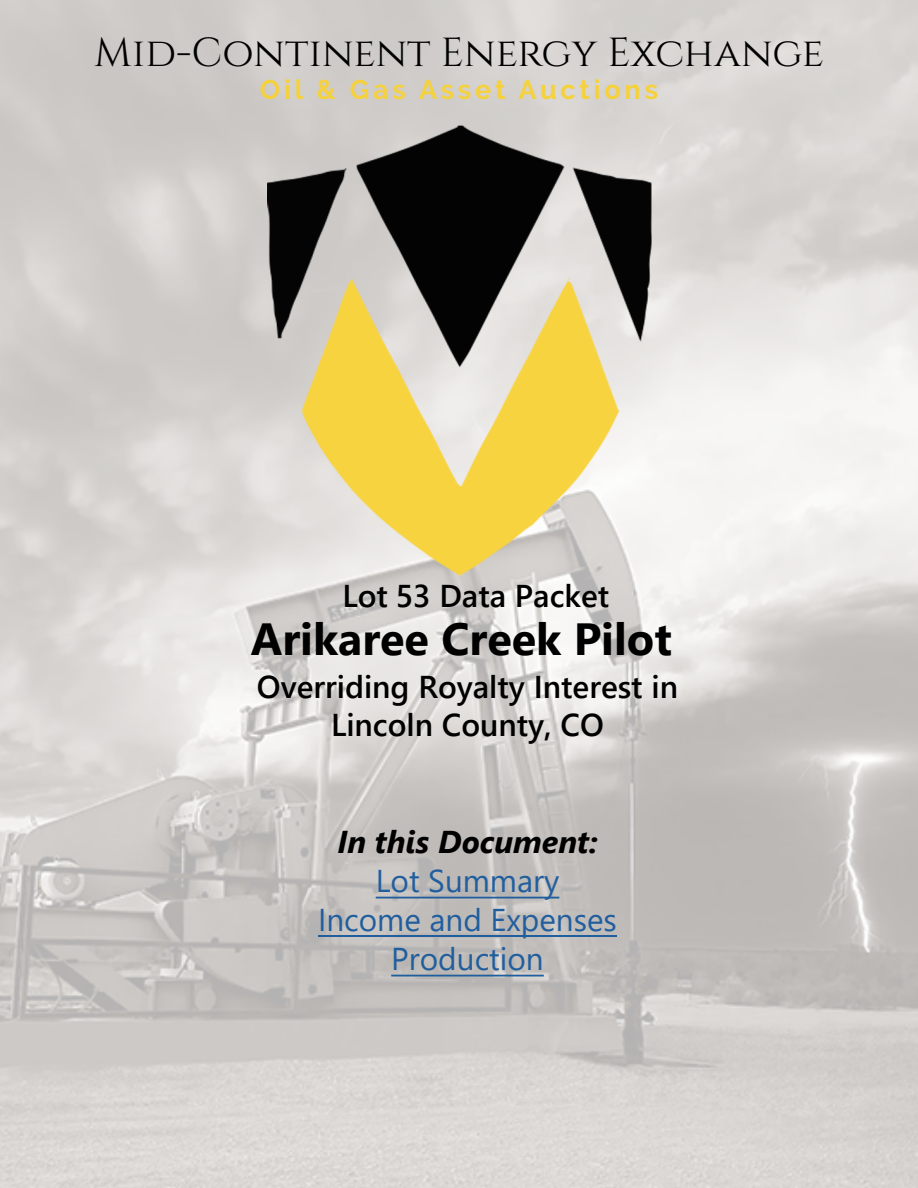
<style>
.page{position:relative;width:918px;height:1188px;background:#fff}
.page>*{position:absolute;margin:0;border:0;box-sizing:border-box;transform-origin:0 0}
.t1{font:700 45px "Segoe UI";color:#000}
.t2{font:40.5px "Cinzel";color:#000}
.t3{font:600 31.5px/37.8px "Segoe UI";color:#000;text-align:center}
.t4{font:31.5px/39px "Segoe UI";color:#215e9e;text-align:center}
.t5{font:italic 700 31.5px "Segoe UI";color:#000}
.t6{font:700 27px "Raleway";letter-spacing:.14em;color:#f6d13e}
</style>
<div class="page">
<img style="left:0;top:0;width:918px;height:1188px">
<img style="left:223px;top:114px;width:472px;height:472px">
<hr style="left:391px;top:975px;width:153px;height:1px;background:#215e9e">
<hr style="left:318px;top:936px;width:299px;height:1px;background:#215e9e">
<hr style="left:376px;top:897px;width:183px;height:2px;background:#215e9e">
<p class="t2" style="left:94px;top:29px;width:731px">Mid-Continent Energy Exchange</p>
<p class="t6" style="left:260px;top:74px;width:400px">Oil &amp; Gas Asset Auctions</p>
<p class="t3" style="left:342px;top:574px;width:268px">Lot 53 Data Packet</p>
<h1 class="t1" style="left:251px;top:597px;width:423px">Arikaree Creek Pilot</h1>
<p class="t3" style="left:257px;top:666px;width:423px">Overriding Royalty Interest in<br>Lincoln County, CO</p>
<p class="t5" style="left:337px;top:812px;width:262px">In this Document:</p>
<p class="t4" style="left:318px;top:858px;width:300px">Lot Summary<br>Income and Expenses<br>Production</p>
</div>
